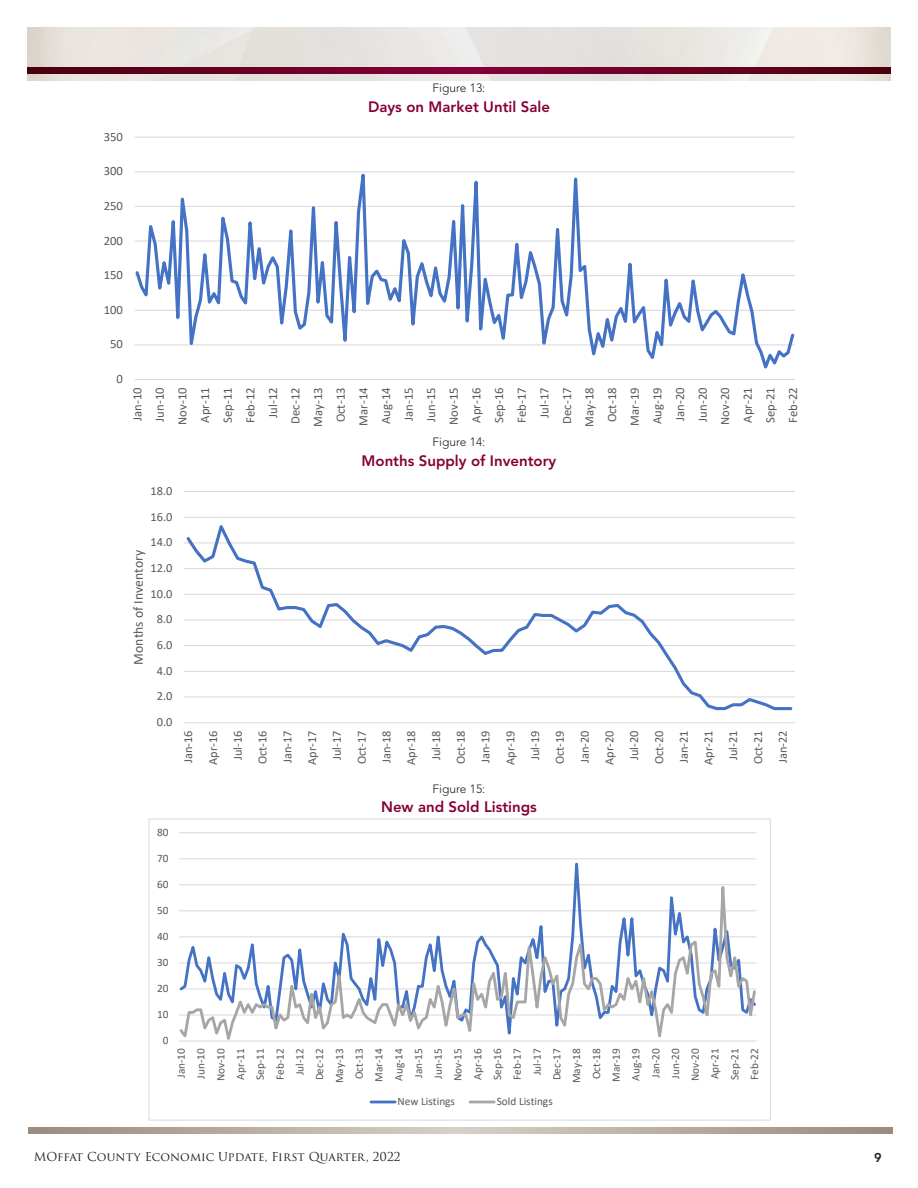
<style>
.page{position:relative;width:918px;height:1188px;background:#fff}
.page>*{position:absolute;margin:0;border:0;box-sizing:border-box;transform-origin:0 0}
.t1{font:800 15px "Avenir";color:#860037}
.t2{font:13.65px "Calibri";letter-spacing:.005em;color:#595959}
.t3{font:800 12.75px "Avenir";color:#231f20}
.t4{font:12.6px/22.6px "Calibri";color:#595959;text-align:right}
.t5{font:12.45px/24.8px "Calibri";color:#595959;text-align:center}
.t6{font:12px "Trajan Pro 3";color:#231f20}
.t7{font:300 12px "Avenir";color:#231f20}
.t8{font:11.25px/19.8px "Calibri";color:#595959;text-align:right}
</style>
<div class="page">
<img style="left:27px;top:27px;width:864px;height:54px">
<svg style="left:27px;top:68px;width:864px;height:6px;background:#680023"></svg>
<svg style="left:28px;top:1128px;width:864px;height:6px;background:#b8ada1"></svg>
<svg style="left:135px;top:137px;width:660px;height:243px"></svg>
<hr style="left:184px;top:696px;width:611px;height:1px;background:#d9d9d9">
<hr style="left:184px;top:671px;width:611px;height:1px;background:#d9d9d9">
<hr style="left:184px;top:645px;width:611px;height:1px;background:#d9d9d9">
<hr style="left:184px;top:620px;width:611px;height:1px;background:#d9d9d9">
<hr style="left:184px;top:594px;width:611px;height:1px;background:#d9d9d9">
<hr style="left:184px;top:568px;width:611px;height:1px;background:#d9d9d9">
<hr style="left:184px;top:542px;width:611px;height:1px;background:#d9d9d9">
<hr style="left:184px;top:517px;width:611px;height:1px;background:#d9d9d9">
<hr style="left:184px;top:491px;width:611px;height:1px;background:#d9d9d9">
<hr style="left:184px;top:722px;width:611px;height:1px;background:#d9d9d9">
<svg style="left:184px;top:525px;width:610px;height:186px"></svg>
<hr style="left:179px;top:832px;width:578px;height:1px;background:#d9d9d9">
<svg style="left:179px;top:833px;width:578px;height:209px"></svg>
<hr style="left:371px;top:1101px;width:24px;height:2px;background:#4472c4">
<hr style="left:470px;top:1101px;width:24px;height:2px;background:#a6a6a6">
<p class="t4" style="left:104px;top:125px;width:21px">350</p>
<p class="t4" style="left:104px;top:160px;width:21px">300</p>
<p class="t4" style="left:104px;top:194px;width:21px">250</p>
<p class="t4" style="left:104px;top:229px;width:21px">200</p>
<p class="t4" style="left:104px;top:263px;width:21px">150</p>
<p class="t4" style="left:104px;top:298px;width:21px">100</p>
<p class="t4" style="left:110px;top:333px;width:14px">50</p>
<p class="t4" style="left:117px;top:367px;width:8px">0</p>
<p class="t7" style="left:433px;top:81px;width:54px">Figure 13:</p>
<p class="t1" style="left:368px;top:98px;width:183px">Days on Market Until Sale</p>
<p class="t4" style="left:126px;top:427px;width:41px;rotate:-90deg">Jan-10<br>Jun-10<br>Nov-10<br>Apr-11<br>Sep-11<br>Feb-12<br>Jul-12<br>Dec-12<br>May-13<br>Oct-13<br>Mar-14<br>Aug-14<br>Jan-15<br>Jun-15<br>Nov-15<br>Apr-16<br>Sep-16<br>Feb-17<br>Jul-17<br>Dec-17<br>May-18<br>Oct-18<br>Mar-19<br>Aug-19<br>Jan-20<br>Jun-20<br>Nov-20<br>Apr-21<br>Sep-21<br>Feb-22</p>
<p class="t5" style="left:151px;top:478px;width:23px">18.0</p>
<p class="t5" style="left:151px;top:504px;width:23px">16.0</p>
<p class="t5" style="left:151px;top:530px;width:23px">14.0</p>
<p class="t2" style="left:129px;top:665px;width:116px;rotate:-90deg">Months of Inventory</p>
<p class="t5" style="left:151px;top:555px;width:23px">12.0</p>
<p class="t5" style="left:151px;top:581px;width:23px">10.0</p>
<p class="t5" style="left:157px;top:607px;width:17px">8.0</p>
<p class="t5" style="left:157px;top:632px;width:17px">6.0</p>
<p class="t5" style="left:157px;top:658px;width:17px">4.0</p>
<p class="t5" style="left:157px;top:684px;width:17px">2.0</p>
<p class="t5" style="left:157px;top:709px;width:17px">0.0</p>
<p class="t8" style="left:157px;top:822px;width:13px">80</p>
<p class="t8" style="left:157px;top:848px;width:13px">70</p>
<p class="t8" style="left:157px;top:874px;width:13px">60</p>
<p class="t8" style="left:157px;top:900px;width:13px">50</p>
<p class="t8" style="left:157px;top:926px;width:13px">40</p>
<p class="t8" style="left:157px;top:952px;width:13px">30</p>
<p class="t8" style="left:157px;top:978px;width:13px">20</p>
<p class="t8" style="left:157px;top:1004px;width:13px">10</p>
<p class="t8" style="left:163px;top:1030px;width:7px">0</p>
<p class="t7" style="left:433px;top:435px;width:54px">Figure 14:</p>
<p class="t1" style="left:362px;top:452px;width:196px">Months Supply of Inventory</p>
<p class="t5" style="left:175px;top:765px;width:36px;rotate:-90deg">Jan-16<br>Apr-16<br>Jul-16<br>Oct-16<br>Jan-17<br>Apr-17<br>Jul-17<br>Oct-17<br>Jan-18<br>Apr-18<br>Jul-18<br>Oct-18<br>Jan-19<br>Apr-19<br>Jul-19<br>Oct-19<br>Jan-20<br>Apr-20<br>Jul-20<br>Oct-20<br>Jan-21<br>Apr-21<br>Jul-21<br>Oct-21<br>Jan-22</p>
<p class="t7" style="left:433px;top:782px;width:54px">Figure 15:</p>
<p class="t1" style="left:381px;top:798px;width:157px">New and Sold Listings</p>
<p class="t8" style="left:171px;top:1083px;width:37px;rotate:-90deg">Jan-10<br>Jun-10<br>Nov-10<br>Apr-11<br>Sep-11<br>Feb-12<br>Jul-12<br>Dec-12<br>May-13<br>Oct-13<br>Mar-14<br>Aug-14<br>Jan-15<br>Jun-15<br>Nov-15<br>Apr-16<br>Sep-16<br>Feb-17<br>Jul-17<br>Dec-17<br>May-18<br>Oct-18<br>Mar-19<br>Aug-19<br>Jan-20<br>Jun-20<br>Nov-20<br>Apr-21<br>Sep-21<br>Feb-22</p>
<p class="t8" style="left:398px;top:1091px;width:59px">New Listings</p>
<p class="t8" style="left:497px;top:1091px;width:58px">Sold Listings</p>
<p class="t6" style="left:34px;top:1148px;width:369px">MOffat County Economic Update, First Quarter, 2022</p>
<p class="t3" style="left:874px;top:1150px;width:9px">9</p>
</div>
